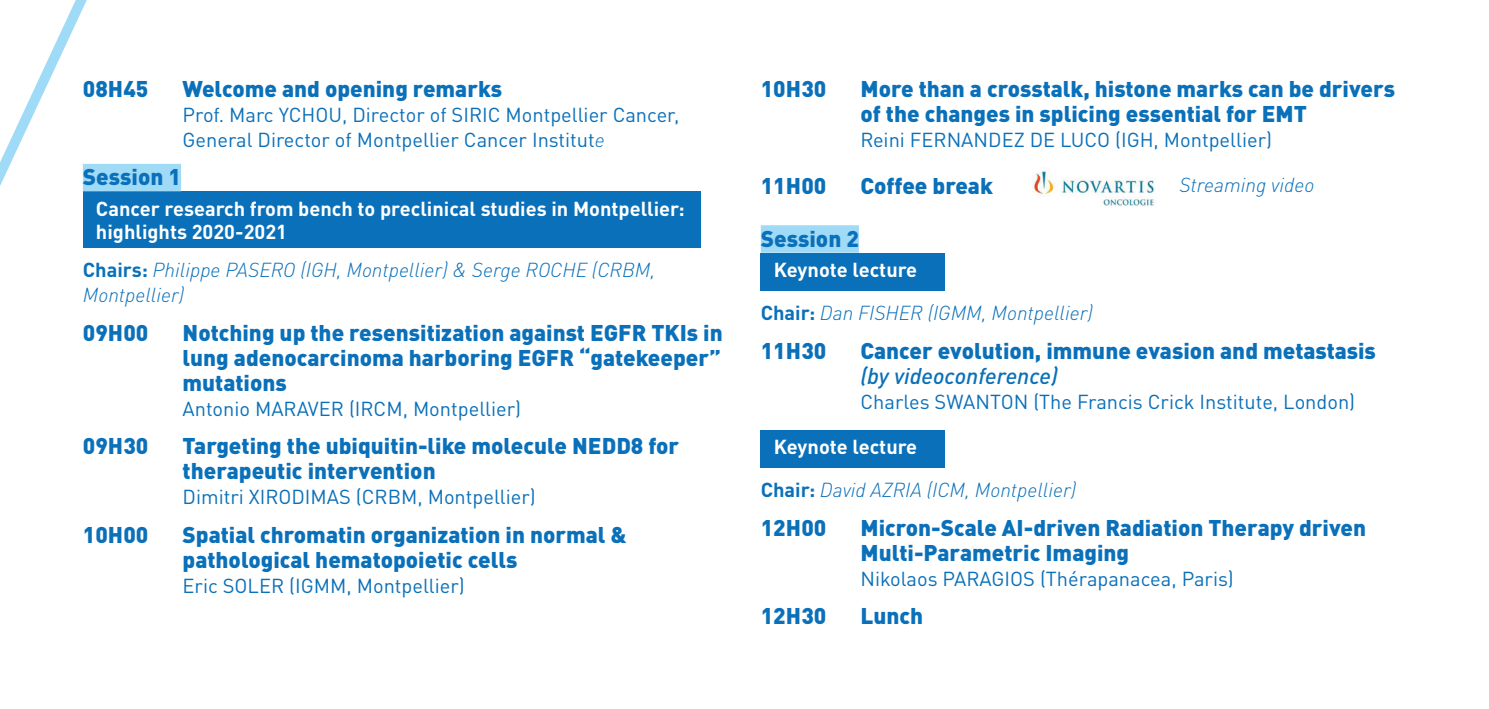
<style>
.page{position:relative;width:1489px;height:709px;background:#fff}
.page>*{position:absolute;margin:0;border:0;box-sizing:border-box;transform-origin:0 0}
.t1{font:900 22.5px/25px "DINOT";color:#0a70b9}
.t2{font:italic 500 22.5px "DINOT";color:#0a70b9}
.t3{font:20px/25px "DINOT";color:#0a70b9}
.t4{font:italic 300 20px/42.8px "DINOT";color:#0a70b9}
.t5{font:700 20px/22.5px "DINOT";color:#fff}
.s1{font-weight:300;font-style:italic}
.s2{font-weight:700;font-style:normal}
.s3{font-weight:700;font-style:normal;color:#fff}
</style>
<div class="page">
<div style="left:83px;top:192px;width:617px;height:56px;background:#0a70b9"></div>
<div style="left:760px;top:253px;width:184px;height:38px;background:#0a70b9"></div>
<div style="left:760px;top:225px;width:98px;height:28px;background:#9fdaf7"></div>
<div style="left:760px;top:430px;width:184px;height:38px;background:#0a70b9"></div>
<img style="left:1032px;top:171px;width:122px;height:35px">
<svg style="left:0;top:0;width:354px;height:192px"></svg>
<p class="t1" style="left:83px;top:75px;width:67px">08h45</p>
<p class="t1" style="left:182px;top:75px;width:321px">Welcome and opening remarks</p>
<p class="t3" style="left:182px;top:102px;width:498px">Prof. Marc YCHOU, Director of SIRIC Montpellier Cancer,<br>General Director of Montpellier Cancer Institut<span class="s1">e</span></p>
<p class="t1" style="left:83px;top:164px;width:100px">Session 1</p>
<p class="t5" style="left:96px;top:197px;width:590px">Cancer research from bench to preclinical studies in Montpellier: highlights 2020-2021</p>
<p class="t4" style="left:83px;top:257px;width:574px;line-height:25px"><span class="s2">Chairs:</span> Philippe PASERO (IGH, Montpellier) &amp; Serge ROCHE (CRBM,<br>Montpellier)</p>
<p class="t1" style="left:83px;top:319px;width:67px">09h00</p>
<p class="t1" style="left:182px;top:319px;width:541px;text-align:justify">Notching up the resensitization against EGFR TKIs in lung adenocarcinoma harboring EGFR “gatekeeper” mutations</p>
<p class="t3" style="left:182px;top:395px;width:340px">Antonio MARAVER (IRCM, Montpellier)</p>
<p class="t1" style="left:83px;top:432px;width:67px">09h30</p>
<p class="t1" style="left:182px;top:432px;width:405px">Targeting the ubiquitin-like molecule NEDD</p>
<p class="t1" style="left:631px;top:432px;width:50px">8 for</p>
<p class="t1" style="left:182px;top:457px;width:255px">therapeutic intervention</p>
<p class="t3" style="left:182px;top:484px;width:355px">Dimitri XIRODIMAS (CRBM, Montpellier)</p>
<p class="t1" style="left:83px;top:521px;width:67px">10h00</p>
<p class="t1" style="left:182px;top:521px;width:445px">Spatial chromatin organization in normal &amp; pathological hematopoietic cells</p>
<p class="t3" style="left:182px;top:572px;width:284px">Eric SOLER (IGMM, Montpellier)</p>
<p class="t1" style="left:760px;top:75px;width:67px">10h30</p>
<p class="t1" style="left:860px;top:75px;width:536px">More than a crosstalk, histone marks can be drivers of the changes in splicing essential for EMT</p>
<p class="t3" style="left:860px;top:127px;width:413px">Reini FERNANDEZ DE LUCO (IGH, Montpellier)</p>
<p class="t1" style="left:760px;top:172px;width:67px">11h00</p>
<p class="t1" style="left:860px;top:172px;width:134px">Coffee break</p>
<p class="t4" style="left:1179px;top:163px;width:136px">Streaming video</p>
<p class="t1" style="left:760px;top:225px;width:100px">Session 2</p>
<p class="t4" style="left:760px;top:249px;width:333px;text-indent:13px"><span class="s3">Keynote lecture<br></span><span class="s2">Chair:</span> Dan FISHER (IGMM, Montpellier)</p>
<p class="t1" style="left:760px;top:337px;width:67px">11h30</p>
<p class="t1" style="left:860px;top:337px;width:517px">Cancer evolution, immune evasion and metastasis</p>
<p class="t2" style="left:860px;top:361px;width:199px">(by videoconference)</p>
<p class="t3" style="left:860px;top:389px;width:496px">Charles SWANTON (The Francis Crick Institute, London)</p>
<p class="t4" style="left:760px;top:426px;width:317px;text-indent:13px"><span class="s3">Keynote lecture<br></span><span class="s2">Chair:</span> David AZRIA (ICM, Montpellier)</p>
<p class="t1" style="left:760px;top:514px;width:67px">12h00</p>
<p class="t1" style="left:860px;top:514px;width:507px">Micron-Scale AI-driven Radiation Therapy driven<br>Multi-Parametric Imaging</p>
<p class="t3" style="left:860px;top:566px;width:375px">Nikolaos PARAGIOS (Thérapanacea, Paris)</p>
<p class="t1" style="left:760px;top:603px;width:67px">12h30</p>
<p class="t1" style="left:860px;top:603px;width:64px">Lunch</p>
</div>
